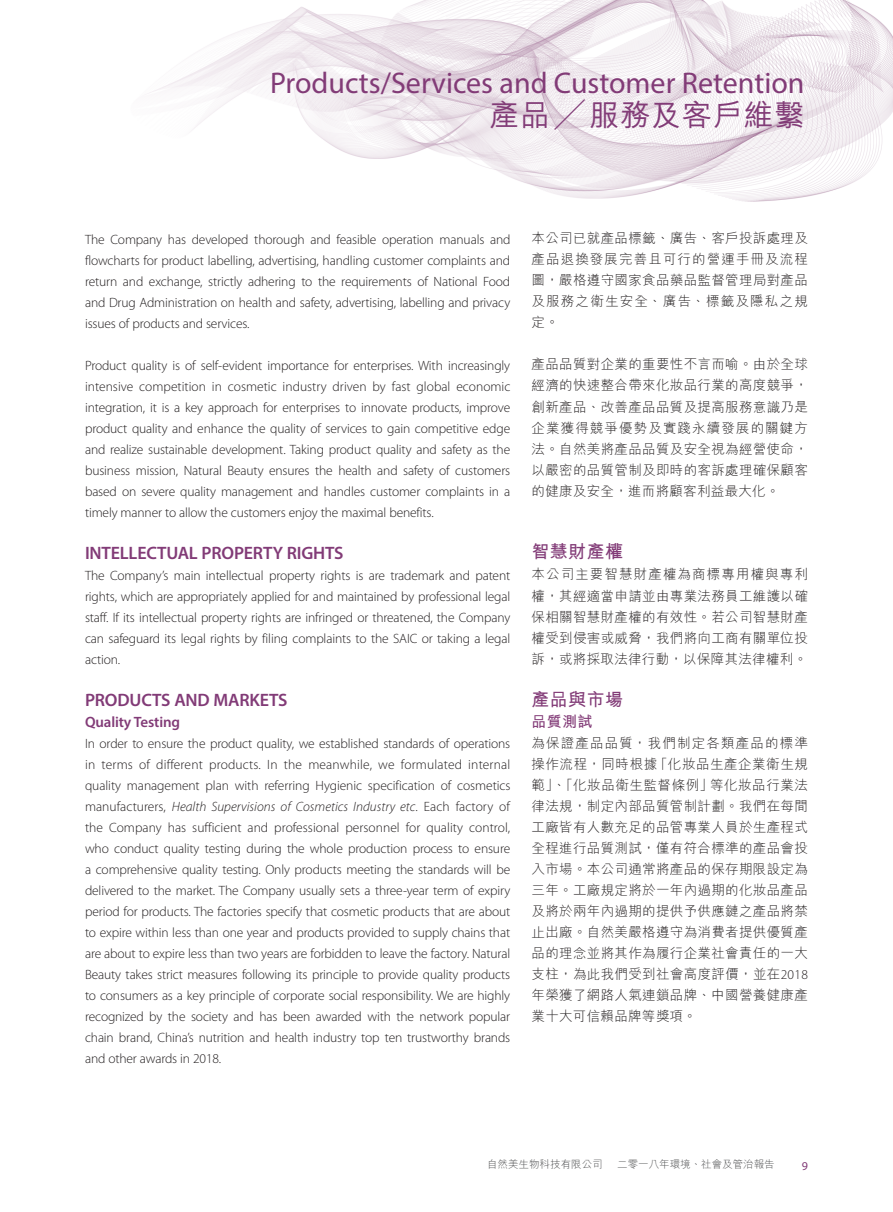
<style>
.page{position:relative;width:893px;height:1212px;background:#fff}
.page>*{position:absolute;margin:0;border:0;box-sizing:border-box;transform-origin:0 0}
.t1{font:30px "Myriad Pro";color:#823b77}
.t2{font:500 30px "M Hei HK";letter-spacing:.03em;color:#823b77}
.t3{font:600 18px "Myriad Pro";letter-spacing:-.01em;color:#823b77}
.t4{font:700 18px "M Hei HK";letter-spacing:.02em;color:#823b77}
.t5{font:600 15px "Myriad Pro";letter-spacing:-.01em;color:#823b77}
.t6{font:700 15px "M Hei HK";color:#823b77}
.t7{font:300 13.5px/21px "Myriad Pro";letter-spacing:-.01em;color:#231f20;text-align:justify}
.t8{font:300 13.5px/21px "M Hei HK";letter-spacing:.025em;color:#231f20;text-align:justify}
.t9{font:12px "Myriad Pro";color:#823b77}
.t10{font:300 10.5px "M Hei HK";color:#4b4c4d}
.s1{font-style:italic}
.s2{font-family:"Myriad Pro"}
</style>
<div class="page">
<img style="left:150px;top:0;width:743px;height:202px">
<h1 class="t1" style="left:270px;top:64px;width:536px">Products/Services and Customer Retention</h1>
<h1 class="t2" style="left:489px;top:93px;width:317px">產品╱服務及客戶維繫</h1>
<p class="t7" style="left:85px;top:229px;width:427px">The Company has developed thorough and feasible operation manuals and flowcharts for product labelling, advertising, handling customer complaints and return and exchange, strictly adhering to the requirements of National Food and Drug Administration on health and safety, advertising, labelling and privacy issues of products and services.</p>
<p class="t7" style="left:85px;top:355px;width:427px">Product quality is of self-evident importance for enterprises. With increasingly intensive competition in cosmetic industry driven by fast global economic integration, it is a key approach for enterprises to innovate products, improve product quality and enhance the quality of services to gain competitive edge and realize sustainable development. Taking product quality and safety as the business mission, Natural Beauty ensures the health and safety of customers based on severe quality management and handles customer complaints in a timely manner to allow the customers enjoy the maximal benefits.</p>
<h2 class="t3" style="left:85px;top:541px;width:260px">INTELLECTUAL PROPERTY RIGHTS</h2>
<p class="t7" style="left:85px;top:565px;width:427px">The Company’s main intellectual property rights is are trademark and patent rights, which are appropriately applied for and maintained by professional legal staff. If its intellectual property rights are infringed or threatened, the Company can safeguard its legal rights by filing complaints to the SAIC or taking a legal action.</p>
<h2 class="t3" style="left:85px;top:688px;width:204px">PRODUCTS AND MARKETS</h2>
<p class="t5" style="left:85px;top:712px;width:97px">Quality Testing</p>
<p class="t7" style="left:85px;top:733px;width:427px">In order to ensure the product quality, we established standards of operations in terms of different products. In the meanwhile, we formulated internal quality management plan with referring Hygienic specification of cosmetics manufacturers, <span class="s1">Health Supervisions of Cosmetics Industry etc</span>. Each factory of the Company has sufficient and professional personnel for quality control, who conduct quality testing during the whole production process to ensure a comprehensive quality testing. Only products meeting the standards will be delivered to the market. The Company usually sets a three-year term of expiry period for products. The factories specify that cosmetic products that are about to expire within less than one year and products provided to supply chains that are about to expire less than two years are forbidden to leave the factory. Natural Beauty takes strict measures following its principle to provide quality products to consumers as a key principle of corporate social responsibility. We are highly recognized by the society and has been awarded with the network popular chain brand, China’s nutrition and health industry top ten trustworthy brands and other awards in 2018.</p>
<p class="t8" style="left:531px;top:227px;width:278px">本公司已就產品標籤、廣告、客戶投訴處理及產品退換發展完善且可行的營運手冊及流程圖，嚴格遵守國家食品藥品監督管理局對產品及服務之衛生安全、廣告、標籤及隱私之規定。</p>
<p class="t8" style="left:531px;top:353px;width:278px">產品品質對企業的重要性不言而喻。由於全球經濟的快速整合帶來化妝品行業的高度競爭，創新產品、改善產品品質及提高服務意識乃是企業獲得競爭優勢及實踐永續發展的關鍵方法。自然美將產品品質及安全視為經營使命，以嚴密的品質管制及即時的客訴處理確保顧客的健康及安全，進而將顧客利益最大化。</p>
<h2 class="t4" style="left:531px;top:539px;width:93px">智慧財產權</h2>
<p class="t8" style="left:531px;top:563px;width:278px">本公司主要智慧財產權為商標專用權與專利權，其經適當申請並由專業法務員工維護以確保相關智慧財產權的有效性。若公司智慧財產權受到侵害或威脅，我們將向工商有關單位投訴，或將採取法律行動，以保障其法律權利。</p>
<h2 class="t4" style="left:531px;top:686px;width:93px">產品與市場</h2>
<p class="t6" style="left:531px;top:710px;width:62px">品質測試</p>
<p class="t8" style="left:531px;top:731px;width:278px">為保證產品品質，我們制定各類產品的標準操作流程，同時根據「化妝品生產企業衛生規範」、「化妝品衛生監督條例」等化妝品行業法律法規，制定內部品質管制計劃。我們在每間工廠皆有人數充足的品管專業人員於生產程式全程進行品質測試，僅有符合標準的產品會投入市場。本公司通常將產品的保存期限設定為三年。工廠規定將於一年內過期的化妝品產品及將於兩年內過期的提供予供應鏈之產品將禁止出廠。自然美嚴格遵守為消費者提供優質產品的理念並將其作為履行企業社會責任的一大支柱，為此我們受到社會高度評價，並在<span class="s2">2018</span>年榮獲了網路人氣連鎖品牌、中國營養健康產業十大可信賴品牌等獎項。</p>
<p class="t10" style="left:487px;top:1157px;width:117px">自然美生物科技有限公司</p>
<p class="t10" style="left:617px;top:1157px;width:159px">二零一八年環境、社會及管治報告</p>
<p class="t9" style="left:802px;top:1158px;width:8px">9</p>
</div>
